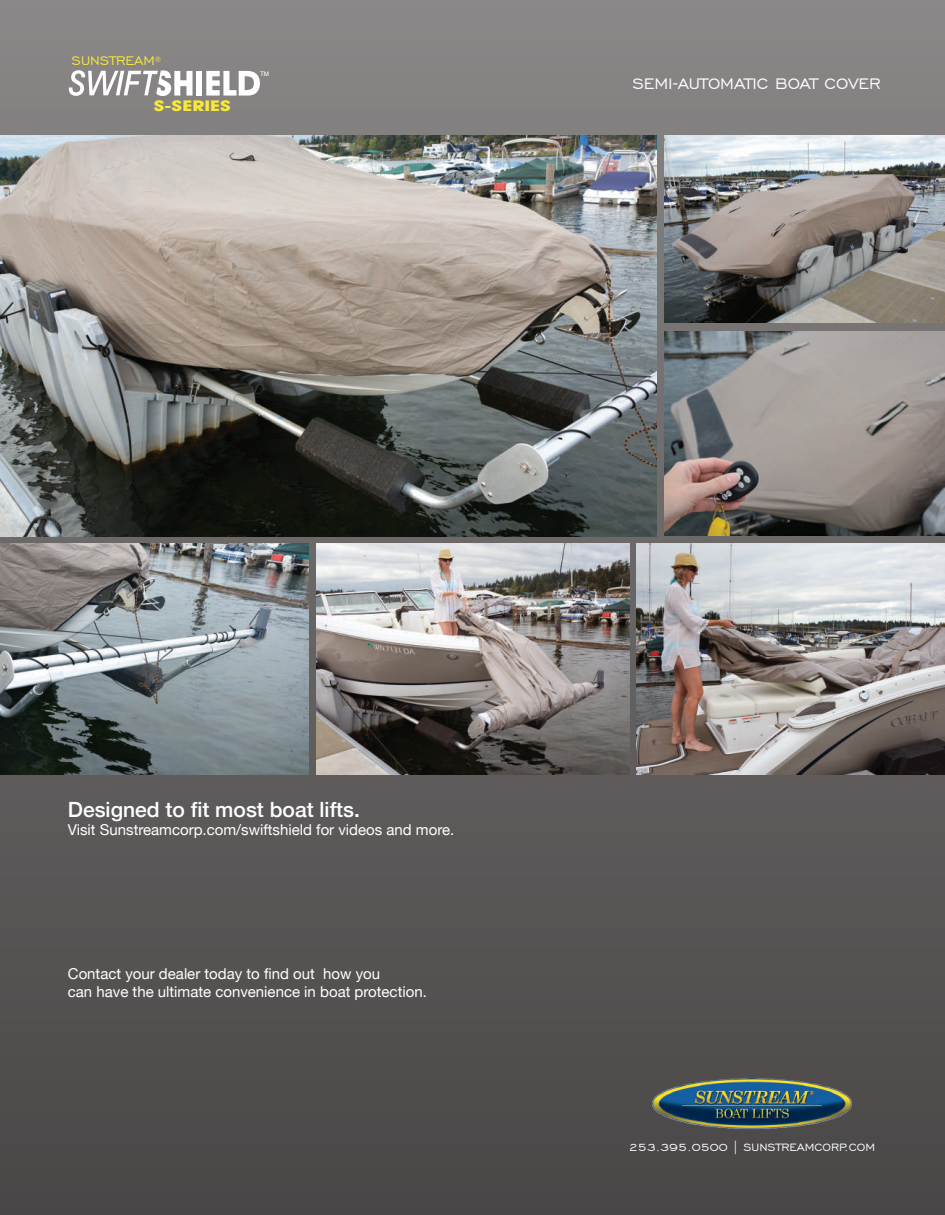
<style>
.page{position:relative;width:945px;height:1215px;background:#fff}
.page>*{position:absolute;margin:0;border:0;box-sizing:border-box;transform-origin:0 0}
.t1{font:500 21px "Helvetica Neue";color:#fff}
.t2{font:19.35px "Engravers Gothic BT";color:#fff}
.t3{font:15.9px "Engravers Gothic BT";color:#f7e839}
.t4{font:15px/18px "Helvetica Neue";color:#fff}
.t5{font:14.85px "Avant Guard Bold SWFTE";color:#f7e839;scale:1.35 1}
.t6{font:13.5px "Engravers Gothic BT";color:#fff}
.t7{font:6.3px "Helvetica";color:#fff}
</style>
<div class="page">
<div style="left:0;top:0;width:945px;height:1215px;background:linear-gradient(to bottom,#8a8788,#484645)"></div>
<img style="left:653px;top:1078px;width:198px;height:52px">
<img style="left:664px;top:135px;width:281px;height:188px">
<img style="left:665px;top:331px;width:280px;height:204px">
<div style="left:196px;top:71px;width:6px;height:25px;background:#fff"></div>
<svg style="left:206px;top:71px;width:54px;height:25px"></svg>
<svg style="left:69px;top:70px;width:124px;height:26px"></svg>
<img style="left:0;top:135px;width:657px;height:402px">
<img style="left:316px;top:543px;width:313px;height:231px">
<img style="left:637px;top:543px;width:308px;height:231px">
<img style="left:0;top:543px;width:309px;height:231px">
<p class="t3" style="left:72px;top:52px;width:91px">SUNSTREAM<sup>®</sup></p>
<p class="t5" style="left:154px;top:96px;width:59px">S-SERIES</p>
<p class="t7" style="left:260px;top:69px;width:10px">TM</p>
<p class="t2" style="left:632px;top:72px;width:250px">SEMI-AUTOMATIC BOAT COVER</p>
<h1 class="t1" style="left:68px;top:792px;width:294px">Designed to fit most boat lifts.</h1>
<p class="t4" style="left:68px;top:821px;width:388px">Visit Sunstreamcorp.com/swiftshield for videos and more.</p>
<p class="t4" style="left:68px;top:965px;width:360px">Contact your dealer today to find out how you<br>can have the ultimate convenience in boat protection.</p>
<p class="t6" style="left:629px;top:1140px;width:248px">253.395.0500 | SUNSTREAMCORP.COM</p>
</div>
